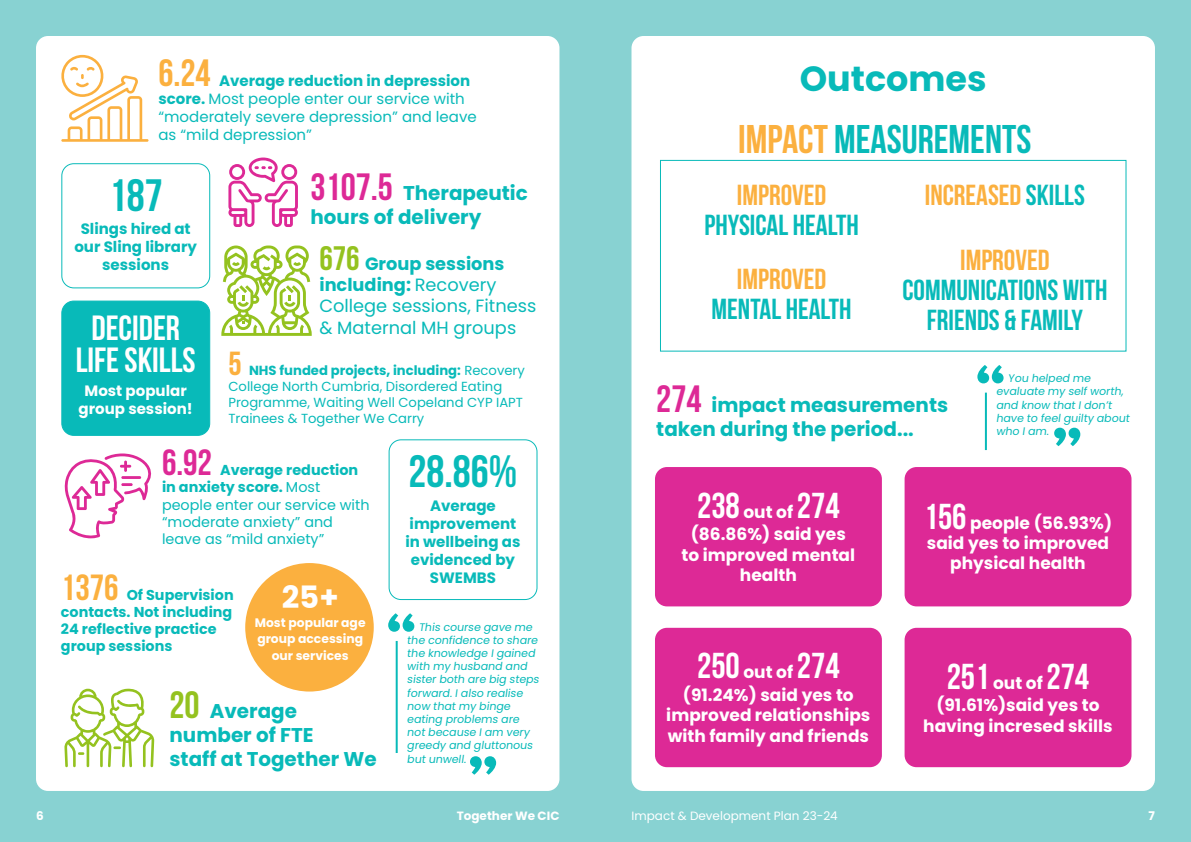
<style>
.page{position:relative;width:1191px;height:842px;background:#88d2d2}
.page>*{position:absolute;margin:0;border:0;box-sizing:border-box;transform-origin:0 0}
.t1{font:700 45.3px "Bebas Neue";color:#08bab9}
.t2{font:700 40px "Bebas Neue";color:#08bab9}
.t3{font:700 36px "Bebas Neue";color:#fff}
.t4{font:700 35px "Bebas Neue";color:#fff}
.t5{font:700 35px "Poppins";color:#08bab9}
.t6{font:700 30.8px "Poppins";color:#fff}
.t7{font:700 29px/30px "Bebas Neue";color:#08bab9;text-align:center}
.t8{font:700 29px "Bebas Neue";color:#fbb03f}
.t9{font:700 19.9px/23.9px "Poppins";color:#08bab9}
.t10{font:17.8px/21.3px "Poppins";color:#08bab9}
.t11{font:700 17px/20.4px "Poppins";color:#fff;text-align:center}
.t12{font:15px/18px "Poppins";color:#08bab9}
.t13{font:700 15px/18px "Poppins";color:#08bab9;text-align:center}
.t14{font:700 15px/18px "Poppins";color:#fff;text-align:center}
.t15{font:14.4px/17.3px "Poppins";color:#08bab9}
.t16{font:700 14.4px/17.2px "Poppins";color:#08bab9}
.t17{font:13.2px/15.8px "Poppins";color:#08bab9}
.t18{font:700 12.3px/16.4px "Poppins";color:#fff;text-align:center}
.t19{font:12px "Poppins";color:#fff}
.t20{font:700 12px "Poppins";color:#fff}
.t21{font:11px/13.2px "Poppins";color:#08bab9}
.s1{font-family:"Bebas Neue";font-weight:700;font-size:38px;color:#fbb03f}
.s2{font-weight:700}
.s3{font-family:"Bebas Neue";font-size:38px;color:#dd2996}
.s4{font-family:"Bebas Neue";font-weight:700;font-size:33.9px;color:#94c21f}
.s5{font-family:"Bebas Neue";font-weight:700;font-size:33.4px;color:#fbb03f}
.s6{font-family:"Bebas Neue";font-weight:700;font-size:36.4px;color:#dd2996}
.s7{font-family:"Bebas Neue";font-size:36.4px;color:#fbb03f}
.s8{font-family:"Bebas Neue";font-size:38px;color:#94c21f}
.s9{color:#fbb03f}
.s10{color:#08bab9}
.s11{font-family:"Poppins";font-size:17px}
.s12{font-family:"Bebas Neue";font-size:36px}
</style>
<div class="page">
<div style="left:631px;top:36px;width:524px;height:755px;background:#fff;border-radius:12px"></div>
<div style="left:36px;top:36px;width:523px;height:755px;background:#fff;border-radius:12px"></div>
<div style="left:660px;top:160px;width:466px;height:192px;border:1px solid #08bab9"></div>
<div style="left:655px;top:467px;width:227px;height:139px;background:#dd2996;border-radius:12px"></div>
<div style="left:904px;top:467px;width:227px;height:139px;background:#dd2996;border-radius:12px"></div>
<div style="left:655px;top:628px;width:227px;height:139px;background:#dd2996;border-radius:12px"></div>
<div style="left:904px;top:628px;width:227px;height:139px;background:#dd2996;border-radius:12px"></div>
<svg style="left:977px;top:365px;width:26px;height:18px"></svg>
<svg style="left:1054px;top:428px;width:26px;height:18px"></svg>
<hr style="left:985px;top:393px;width:2px;height:57px;background:#08bab9">
<svg style="left:388px;top:613px;width:26px;height:19px"></svg>
<svg style="left:470px;top:756px;width:26px;height:19px"></svg>
<hr style="left:396px;top:641px;width:2px;height:112px;background:#08bab9">
<svg style="left:228px;top:158px;width:70px;height:69px"></svg>
<svg style="left:61px;top:55px;width:87px;height:87px"></svg>
<div style="left:61px;top:163px;width:149px;height:125px;border:1px solid #08bab9;border-radius:12px"></div>
<div style="left:388px;top:439px;width:149px;height:161px;border:1px solid #08bab9;border-radius:12px"></div>
<svg style="left:64px;top:688px;width:90px;height:79px"></svg>
<svg style="left:221px;top:245px;width:91px;height:91px"></svg>
<div style="left:62px;top:301px;width:148px;height:134px;background:#08bab9;border-radius:12px"></div>
<div style="left:61px;top:301px;width:149px;height:135px;border:1px solid #08bab9;border-radius:12px"></div>
<div style="left:245px;top:563px;width:129px;height:128px;background:#fbb03f;border-radius:50%"></div>
<svg style="left:64px;top:453px;width:88px;height:85px"></svg>
<p class="t12" style="left:158px;top:72px;width:320px"><span class="s1">6.24</span> <span class="s2">Average reduction in depression score.</span> Most people enter our service with “moderately severe depression” and leave as “mild depression”</p>
<p class="t1" style="left:109px;top:170px;width:55px">187</p>
<p class="t13" style="left:74px;top:220px;width:124px">Slings hired at our Sling library sessions</p>
<p class="t9" style="left:310px;top:181px;width:219px"><span class="s3">3107.5</span> Therapeutic hours of delivery</p>
<p class="t10" style="left:319px;top:253px;width:218px"><span class="s4">676</span> <span class="s2">Group sessions including:</span> Recovery<br>College sessions, Fitness</p>
<p class="t4" style="left:91px;top:309px;width:90px">DECIDER</p>
<p class="t10" style="left:319px;top:317px;width:198px">&amp; Maternal MH groups</p>
<p class="t4" style="left:76px;top:341px;width:121px">LIFE SKILLS</p>
<p class="t14" style="left:79px;top:382px;width:116px">Most popular group session!</p>
<p class="t17" style="left:228px;top:363px;width:298px"><span class="s5">5</span> <span class="s2">NHS funded projects, including:</span> Recovery College North Cumbria, Disordered Eating Programme, Waiting Well Copeland CYP IAPT Trainees &amp; Together We Carry</p>
<p class="t15" style="left:162px;top:461px;width:209px"><span class="s6">6.92</span> <span class="s2">Average reduction in anxiety score.</span> Most people enter our service with “moderate anxiety” and leave as “mild anxiety”</p>
<p class="t16" style="left:61px;top:586px;width:174px"><span class="s7">1376</span> Of Supervision contacts. Not including<br>24 reflective practice group sessions</p>
<p class="t6" style="left:282px;top:579px;width:58px">25+</p>
<p class="t18" style="left:255px;top:615px;width:112px">Most popular age group accessing our services</p>
<p class="t9" style="left:169px;top:699px;width:209px"><span class="s8">20</span> Average number of FTE<br>staff at Together We</p>
<p class="t1" style="left:409px;top:446px;width:110px">28.86%</p>
<p class="t13" style="left:405px;top:496px;width:116px">Average improvement in wellbeing as evidenced by<br>SWEMBS</p>
<p class="t21" style="left:407px;top:620px;width:136px;text-indent:12px">This course gave me the confidence to share the knowledge Igained with my husband and sisterboth are big steps forward.Ialso realise now thatmy binge eating problems are notbecause Iam very greedy and gluttonous butunwell.</p>
<p class="t5" style="left:799px;top:58px;width:188px">Outcomes</p>
<p class="t2" style="left:738px;top:117px;width:295px"><span class="s9">IMPACT</span> MEASUREMENTS</p>
<p class="t7" style="left:704px;top:180px;width:156px"><span class="s9">IMPROVED<br></span>PHYSICAL HEALTH</p>
<p class="t8" style="left:925px;top:180px;width:161px">INCREASED <span class="s10">SKILLS</span></p>
<p class="t7" style="left:711px;top:263px;width:142px"><span class="s9">IMPROVED<br></span>MENTAL HEALTH</p>
<p class="t7" style="left:902px;top:244px;width:206px"><span class="s9">IMPROVED<br></span>COMMUNICATIONS WITH<br>FRIENDS &amp; FAMILY</p>
<p class="t9" style="left:656px;top:393px;width:293px"><span class="s3">274</span> impact measurements taken during the period...</p>
<p class="t21" style="left:996px;top:372px;width:137px;text-indent:12px">You helped me evaluate my selfworth, and know thatIdon’t have to feelguilty about who Iam.</p>
<p class="t3" style="left:697px;top:485px;width:144px">238 <span class="s11">out of</span> 274</p>
<p class="t11" style="left:681px;top:524px;width:175px">(86.86%) said yes to improved mental health</p>
<p class="t3" style="left:697px;top:646px;width:144px">250 <span class="s11">out of</span> 274</p>
<p class="t11" style="left:666px;top:685px;width:205px">(91.24%) said yes to improved relationships with family and friends</p>
<p class="t11" style="left:923px;top:513px;width:190px;line-height:20px"><span class="s12">156</span> people (56.93%) said yes to improved physical health</p>
<p class="t3" style="left:946px;top:656px;width:144px">251 <span class="s11">out of</span> 274</p>
<p class="t11" style="left:923px;top:695px;width:191px">(91.61%)said yes to having incresed skills</p>
<p class="t20" style="left:36px;top:809px;width:9px">6</p>
<p class="t20" style="left:457px;top:809px;width:104px">Together We CIC</p>
<p class="t19" style="left:631px;top:809px;width:208px">Impact &amp; Development Plan 23-24</p>
<p class="t20" style="left:1148px;top:809px;width:8px">7</p>
</div>
